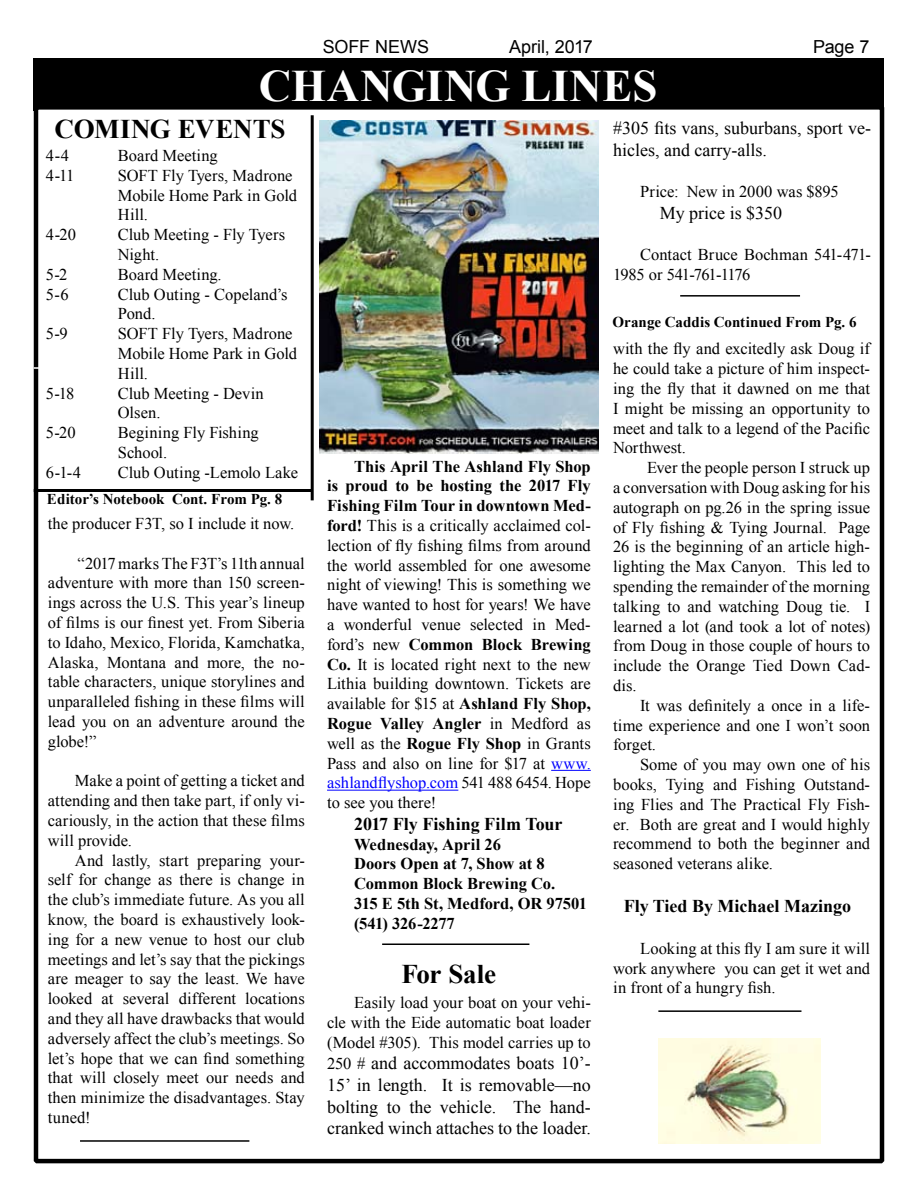
<style>
.page{position:relative;width:918px;height:1188px;background:#fff}
.page>*{position:absolute;margin:0;border:0;box-sizing:border-box;transform-origin:0 0}
.t1{font:700 45px "Times New Roman";letter-spacing:-.005em;color:#fff}
.t2{font:700 27px "Times New Roman";letter-spacing:-.01em;color:#000}
.t3{font:18px/21.6px "Times New Roman";color:#000;text-align:justify}
.t4{font:700 18px "Times New Roman";color:#000}
.t5{font:18px "Arial";letter-spacing:-.005em;color:#000}
.t6{font:16.5px/19.8px "Times New Roman";color:#000;text-align:justify}
.t7{font:700 16.5px/19.8px "Times New Roman";letter-spacing:-.005em;color:#000}
.t8{font:700 15px "Times New Roman";color:#000}
.s1{font-weight:700}
.s2{color:#00f}
.s3{font-size:16.5px}
</style>
<div class="page">
<div style="left:34px;top:59px;width:850px;height:52px;background:#000"></div>
<div style="left:36px;top:107px;width:846px;height:1054px;background:#fff"></div>
<div style="left:34px;top:105px;width:850px;height:1058px;border:4px solid #000"></div>
<svg style="left:33px;top:366px;width:278px;height:6px"></svg>
<hr style="left:311px;top:115px;width:3px;height:385px;background:#000">
<hr style="left:34px;top:489px;width:278px;height:3px;background:#000">
<hr style="left:680px;top:295px;width:120px;height:2px;background:#000">
<hr style="left:80px;top:1140px;width:169px;height:2px;background:#000">
<hr style="left:382px;top:944px;width:147px;height:1px;background:#000">
<hr style="left:658px;top:1010px;width:143px;height:2px;background:#000">
<img style="left:658px;top:1038px;width:162px;height:105px">
<hr style="left:551px;top:770px;width:40px;height:1px;background:#00f">
<hr style="left:327px;top:790px;width:131px;height:1px;background:#00f">
<img style="left:320px;top:120px;width:278px;height:333px">
<p class="t5" style="left:323px;top:35px;width:108px">SOFF NEWS</p>
<p class="t5" style="left:509px;top:35px;width:85px">April, 2017</p>
<p class="t5" style="left:813px;top:35px;width:58px">Page 7</p>
<h1 class="t1" style="left:259px;top:55px;width:400px">CHANGING LINES</h1>
<h2 class="t2" style="left:55px;top:111px;width:232px">COMING EVENTS</h2>
<p class="t6" style="left:46px;top:145px;width:25px">4-4</p>
<p class="t6" style="left:118px;top:145px;width:101px">Board Meeting</p>
<p class="t6" style="left:46px;top:165px;width:30px">4-11</p>
<p class="t6" style="left:118px;top:165px;width:180px;text-align:left">SOFT Fly Tyers, Madrone<br>Mobile Home Park in Gold<br>Hill.</p>
<p class="t6" style="left:46px;top:225px;width:31px">4-20</p>
<p class="t6" style="left:118px;top:225px;width:169px">Club Meeting - Fly Tyers<br>Night.</p>
<p class="t6" style="left:46px;top:264px;width:23px">5-2</p>
<p class="t6" style="left:118px;top:264px;width:105px">Board Meeting.</p>
<p class="t6" style="left:46px;top:284px;width:24px">5-6</p>
<p class="t6" style="left:118px;top:284px;width:171px">Club Outing - Copeland’s<br>Pond.</p>
<p class="t6" style="left:46px;top:324px;width:23px">5-9</p>
<p class="t6" style="left:118px;top:324px;width:180px;text-align:left">SOFT Fly Tyers, Madrone<br>Mobile Home Park in Gold<br>Hill.</p>
<p class="t6" style="left:46px;top:383px;width:30px">5-18</p>
<p class="t6" style="left:118px;top:383px;width:147px">Club Meeting - Devin<br>Olsen.</p>
<p class="t6" style="left:46px;top:423px;width:31px">5-20</p>
<p class="t6" style="left:118px;top:423px;width:142px">Begining Fly Fishing<br>School.</p>
<p class="t6" style="left:46px;top:462px;width:37px">6-1-4</p>
<p class="t6" style="left:118px;top:462px;width:182px">Club Outing -Lemolo Lake</p>
<p class="t8" style="left:47px;top:489px;width:237px">Editor’s Notebook Cont. From Pg. 8</p>
<p class="t6" style="left:48px;top:513px;width:248px">the producer F3T, so I include it now.</p>
<p class="t6" style="left:48px;top:553px;width:259px;text-indent:30px">“2017 marks The F3T’s 11th annual adventure with more than 150 screen&shy;ings across the U.S. This year’s lineup of films is our finest yet. From Siberia to Idaho, Mexico, Florida, Kamchatka, Alaska, Montana and more, the no&shy;table characters, unique storylines and unparalleled fishing in these films will lead you on an adventure around the globe!”</p>
<p class="t6" style="left:48px;top:771px;width:259px;text-indent:27px">Make a point of getting a ticket and attending and then take part, if only vi&shy;cariously, in the action that these films will provide.</p>
<p class="t6" style="left:48px;top:850px;width:259px;text-indent:27px">And lastly, start preparing your&shy;self for change as there is change in the club’s immediate future. As you all know, the board is exhaustively look&shy;ing for a new venue to host our club meetings and let’s say that the pickings are meager to say the least. We have looked at several different locations and they all have drawbacks that would adversely affect the club’s meetings. So let’s hope that we can find something that will closely meet our needs and then minimize the disadvantages. Stay tuned!</p>
<p class="t3" style="left:613px;top:117px;width:259px">#305 fits vans, suburbans, sport ve&shy;hicles, and carry-alls.</p>
<p class="t6" style="left:640px;top:181px;width:200px">Price: New in 2000 was $895</p>
<p class="t3" style="left:660px;top:201px;width:124px">My price is $350</p>
<p class="t6" style="left:613px;top:244px;width:259px;text-indent:27px">Contact Bruce Bochman 541-471-<br>1985 or 541-761-1176</p>
<p class="t8" style="left:613px;top:312px;width:246px">Orange Caddis Continued From Pg. 6</p>
<p class="t6" style="left:613px;top:339px;width:259px">with the fly and excitedly ask Doug if he could take a picture of him inspect&shy;ing the fly that it dawned on me that I might be missing an opportunity to meet and talk to a legend of the Pacific Northwest.</p>
<p class="t6" style="left:613px;top:457px;width:259px;text-indent:34px">Ever the people person I struck up a conversation with Doug asking for his autograph on pg.26 in the spring issue of Fly fishing &amp; Tying Journal. Page 26 is the beginning of an article high&shy;lighting the Max Canyon. This led to spending the remainder of the morning talking to and watching Doug tie. I learned a lot (and took a lot of notes) from Doug in those couple of hours to include the Orange Tied Down Cad&shy;dis.</p>
<p class="t6" style="left:613px;top:695px;width:259px;text-indent:27px">It was definitely a once in a life&shy;time experience and one I won’t soon forget.</p>
<p class="t6" style="left:613px;top:754px;width:259px;text-indent:27px">Some of you may own one of his books, Tying and Fishing Outstand&shy;ing Flies and The Practical Fly Fish&shy;er. Both are great and I would highly recommend to both the beginner and seasoned veterans alike.</p>
<p class="t4" style="left:624px;top:894px;width:229px">Fly Tied By Michael Mazingo</p>
<p class="t6" style="left:613px;top:938px;width:259px;text-indent:27px">Looking at this fly I am sure it will work anywhere you can get it wet and in front of a hungry fish.</p>
<p class="t6" style="left:327px;top:456px;width:265px;text-indent:27px"><span class="s1">This April The Ashland Fly Shop is proud to be hosting the 2017 Fly Fishing Film Tour in downtown Med&shy;ford!</span> This is a critically acclaimed col&shy;lection of fly fishing films from around the world assembled for one awesome night of viewing! This is something we have wanted to host for years! We have a wonderful venue selected in Med&shy;ford’s new <span class="s1">Common Block Brewing Co.</span> It is located right next to the new Lithia building downtown. Tickets are available for $15 at <span class="s1">Ashland Fly Shop, Rogue Valley Angler</span> in Medford as well as the <span class="s1">Rogue Fly Shop</span> in Grants Pass and also on line for $17 at <span class="s2">www. ashlandflyshop.com</span> 541 488 6454. Hope to see you there!</p>
<p class="t4" style="left:354px;top:811px;width:210px">2017 Fly Fishing Film Tour</p>
<p class="t7" style="left:354px;top:834px;width:235px">Wednesday, April 26<br>Doors Open at 7, Show at 8<br>Common Block Brewing Co.<br>315 E 5th St, Medford, OR 97501 (541) 326-2277</p>
<h2 class="t2" style="left:401px;top:955px;width:96px">For Sale</h2>
<p class="t6" style="left:327px;top:993px;width:265px;text-indent:27px">Easily load your boat on your vehi&shy;cle with the Eide automatic boat loader (Model #305). This model carries up to</p>
<p class="t3" style="left:327px;top:1052px;width:265px"><span class="s3">250 #</span> and accommodates boats 10’- 15’ in length. It is removable—no bolting to the vehicle. The hand&shy;cranked winch attaches to the loader.</p>
</div>
